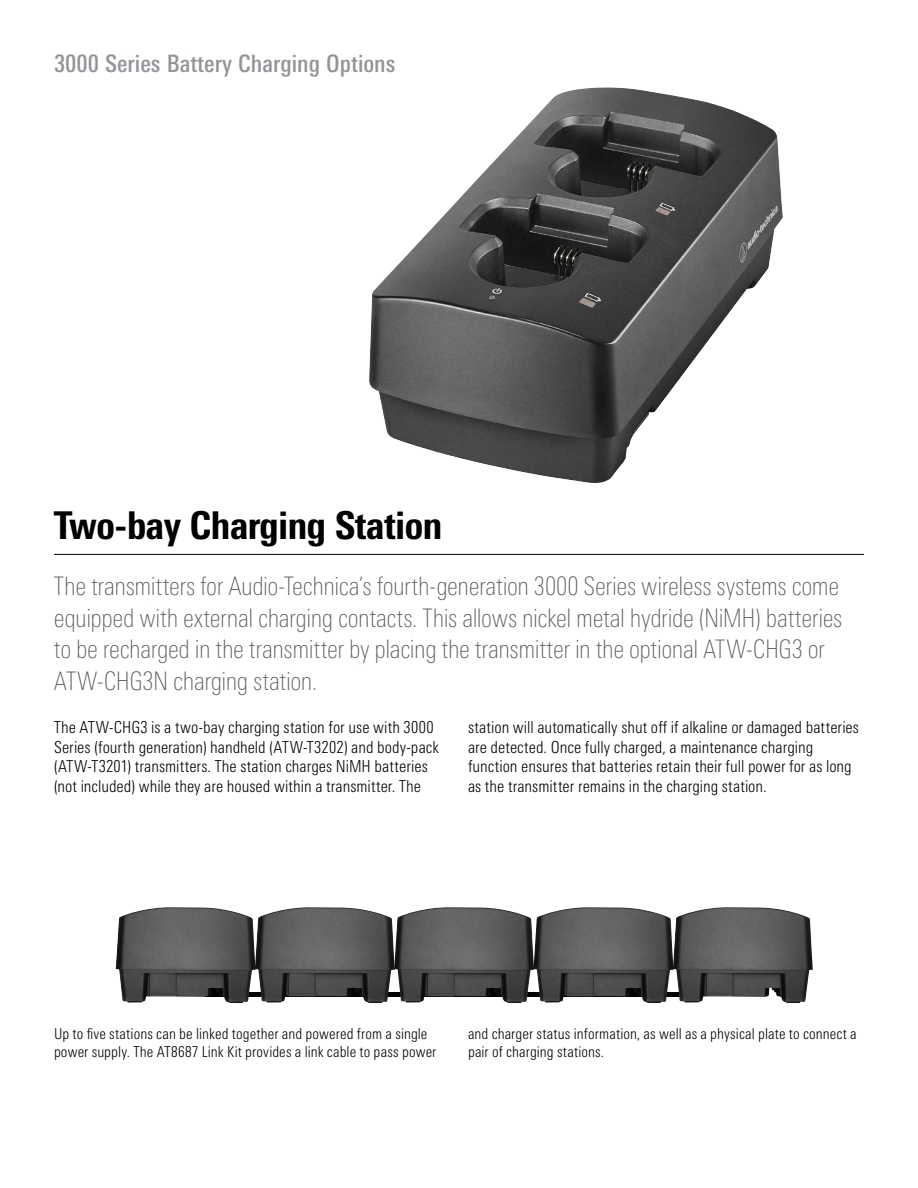
<style>
.page{position:relative;width:918px;height:1188px;background:#fff}
.page>*{position:absolute;margin:0;border:0;box-sizing:border-box;transform-origin:0 0}
.t1{font:800 condensed 38.25px "Univers Next Pro";letter-spacing:-.01em;color:#000}
.t2{font:100 condensed 25.5px/31.5px "Univers Next Pro";letter-spacing:-.015em;color:#58595b}
.t3{font:500 condensed 24px "Univers Next Pro";color:#939598}
.t4{font:300 condensed 16.5px/19.8px "Univers Next Pro";color:#000}
.t5{font:300 condensed 15px/18px "Univers Next Pro";letter-spacing:.005em;color:#000}
</style>
<div class="page">
<img style="left:369px;top:87px;width:414px;height:396px">
<hr style="left:54px;top:554px;width:810px;height:1px;background:#000">
<img style="left:116px;top:907px;width:697px;height:96px">
<h3 class="t3" style="left:54px;top:49px;width:343px">3000 Series Battery Charging Options</h3>
<h1 class="t1" style="left:54px;top:503px;width:390px">Two-bay Charging Station</h1>
<p class="t2" style="left:54px;top:571px;width:790px">The transmitters for Audio-Technica’s fourth-generation 3000 Series wireless systems come equipped with external charging contacts. This allows nickel metal hydride (NiMH) batteries to be recharged in the transmitter by placing the transmitter in the optional ATW-CHG3 or ATW-CHG3N charging station.</p>
<p class="t4" style="left:54px;top:717px;width:386px">The ATW-CHG3 is a two-bay charging station for use with 3000<br>Series (fourth generation) handheld (ATW-T3202) and body-pack (ATW-T3201) transmitters. The station charges NiMH batteries (not included) while they are housed within a transmitter. The</p>
<p class="t4" style="left:468px;top:717px;width:393px">station will automatically shut off if alkaline or damaged batteries are detected. Once fully charged, a maintenance charging function ensures that batteries retain their full power for as long as the transmitter remains in the charging station.</p>
<p class="t5" style="left:54px;top:1025px;width:384px">Up to five stations can be linked together and powered from a single power supply. The AT8687 Link Kit provides a link cable to pass power</p>
<p class="t5" style="left:468px;top:1025px;width:390px">and charger status information, as well as a physical plate to connect a pair of charging stations.</p>
</div>
